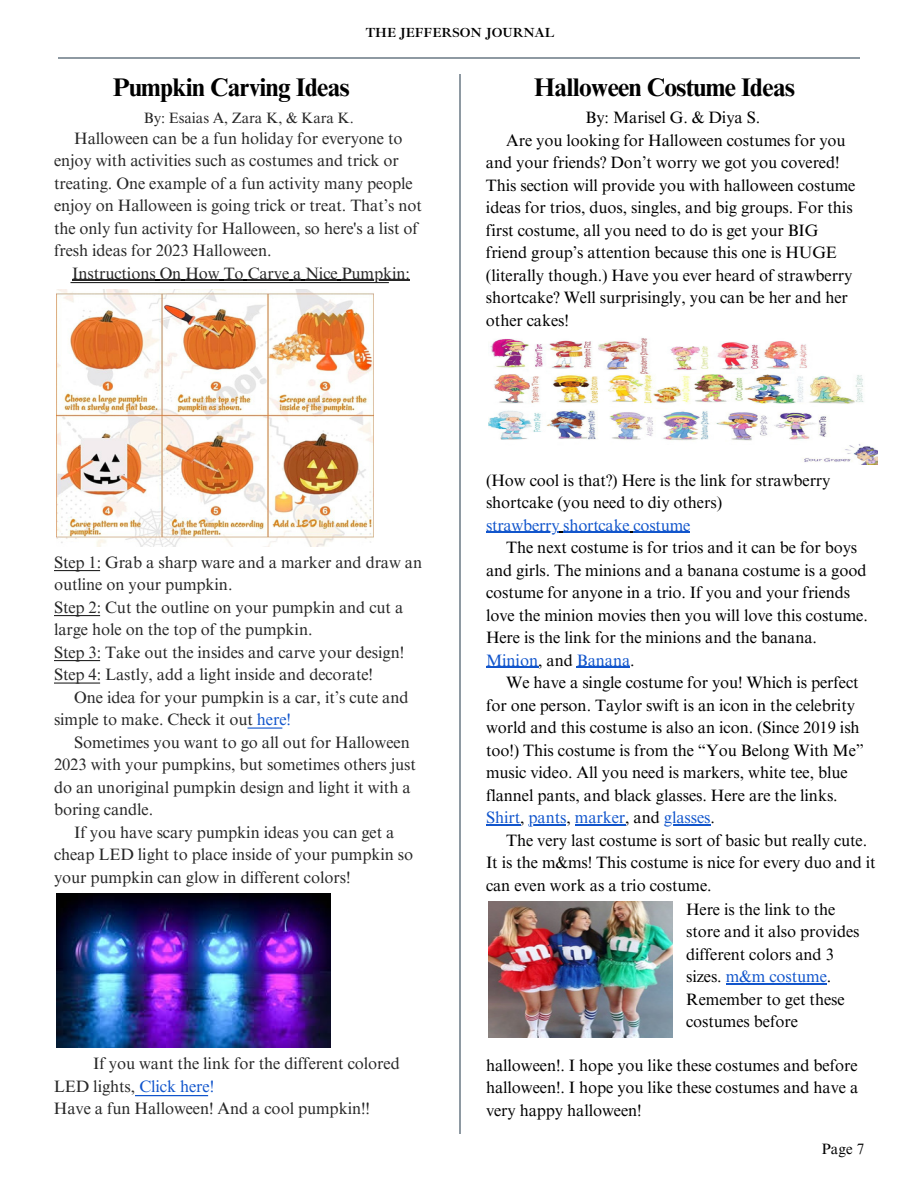
<style>
.page{position:relative;width:918px;height:1188px;background:#fff}
.page>*{position:absolute;margin:0;border:0;box-sizing:border-box;transform-origin:0 0}
.t1{font:700 25.5px "Times NRMT Pro";letter-spacing:-.025em;color:#000}
.t2{font:16.5px/22.5px "Times NRMT Pro";letter-spacing:-.005em;color:#000}
.t3{font:16.5px/22.5px "Times NRMT Pro";letter-spacing:-.005em;color:#272727}
.t4{font:16.5px "Times NRMT Pro";letter-spacing:-.015em;color:#15c}
.t5{font:15px "Times NRMT Pro";letter-spacing:-.005em;color:#272727}
.t6{font:15px "Times NRMT Pro";color:#000}
.t7{font:700 13.5px "Ibarra Real Nova";color:#000}
.s1{color:#15c}
.s2{color:#000}
</style>
<div class="page">
<hr style="left:54px;top:570px;width:46px;height:1px;background:#272727">
<hr style="left:54px;top:615px;width:46px;height:1px;background:#272727">
<hr style="left:54px;top:660px;width:46px;height:1px;background:#272727">
<hr style="left:54px;top:683px;width:46px;height:1px;background:#272727">
<hr style="left:135px;top:1095px;width:73px;height:1px;background:#15c">
<hr style="left:71px;top:282px;width:318px;height:1px;background:#272727">
<hr style="left:248px;top:728px;width:34px;height:1px;background:#15c">
<svg style="left:459px;top:74px;width:1px;height:1060px"></svg>
<hr style="left:486px;top:532px;width:73px;height:1px;background:#15c">
<hr style="left:563px;top:532px;width:67px;height:1px;background:#15c">
<hr style="left:633px;top:532px;width:57px;height:1px;background:#15c">
<hr style="left:486px;top:667px;width:52px;height:1px;background:#15c">
<hr style="left:577px;top:667px;width:53px;height:1px;background:#15c">
<hr style="left:486px;top:824px;width:34px;height:1px;background:#15c">
<hr style="left:529px;top:824px;width:37px;height:1px;background:#15c">
<hr style="left:575px;top:824px;width:50px;height:1px;background:#15c">
<hr style="left:664px;top:824px;width:47px;height:1px;background:#15c">
<svg style="left:58px;top:57px;width:802px;height:1px"></svg>
<hr style="left:726px;top:984px;width:39px;height:1px;background:#15c">
<hr style="left:769px;top:984px;width:58px;height:1px;background:#15c">
<img style="left:56px;top:289px;width:318px;height:258px">
<img style="left:56px;top:893px;width:275px;height:154px">
<img style="left:488px;top:338px;width:390px;height:127px">
<img style="left:488px;top:901px;width:185px;height:136px">
<hr style="left:72px;top:280px;width:84px;height:1px;background:#272727">
<svg style="left:156px;top:280px;width:29px;height:1px"></svg>
<hr style="left:185px;top:280px;width:35px;height:1px;background:#272727">
<svg style="left:220px;top:280px;width:28px;height:1px"></svg>
<hr style="left:248px;top:280px;width:41px;height:1px;background:#272727">
<svg style="left:289px;top:280px;width:16px;height:1px"></svg>
<hr style="left:305px;top:280px;width:33px;height:1px;background:#272727">
<hr style="left:342px;top:280px;width:68px;height:1px;background:#272727">
<p class="t7" style="left:366px;top:24px;width:190px">THE JEFFERSON JOURNAL</p>
<p class="t1" style="left:113px;top:78px;width:239px">Pumpkin Carving Ideas</p>
<p class="t1" style="left:534px;top:78px;width:262px">Halloween Costume Ideas</p>
<p class="t5" style="left:144px;top:112px;width:212px">By: Esaias A, Zara K, &amp; Kara K.</p>
<p class="t2" style="left:586px;top:108px;width:176px">By: Marisel G. &amp; Diya S.</p>
<p class="t2" style="left:506px;top:131px;width:341px">Are you looking for Halloween costumes for you</p>
<p class="t2" style="left:486px;top:153px;width:371px">and your friends? Don’t worry we got you covered!<br>This section will provide you with halloween costume ideas for trios, duos, singles, and big groups. For this first costume, all you need to do is get your BIG friend group’s attention because this one is HUGE (literally though.) Have you ever heard of strawberry shortcake? Well surprisingly, you can be her and her other cakes!</p>
<p class="t3" style="left:74px;top:129px;width:330px">Halloween can be a fun holiday for everyone to</p>
<p class="t3" style="left:54px;top:151px;width:370px">enjoy with activities such as costumes and trick or treating. One example of a fun activity many people enjoy on Halloween is going trick or treat. That’s not the only fun activity for Halloween, so here's a list of fresh ideas for 2023 Halloween.</p>
<p class="t3" style="left:72px;top:264px;width:339px">Instructions On How To Carve a Nice Pumpkin:</p>
<p class="t3" style="left:54px;top:553px;width:370px">Step 1: Grab a sharp ware and a marker and draw an outline on your pumpkin.</p>
<p class="t3" style="left:54px;top:598px;width:351px">Step 2: Cut the outline on your pumpkin and cut a large hole on the top of the pumpkin.</p>
<p class="t3" style="left:54px;top:643px;width:352px">Step 3: Take out the insides and carve your design!</p>
<p class="t3" style="left:54px;top:665px;width:321px">Step 4: Lastly, add a light inside and decorate!</p>
<p class="t3" style="left:74px;top:688px;width:336px">One idea for your pumpkin is a car, it’s cute and</p>
<p class="t3" style="left:54px;top:710px;width:238px">simple to make. Check it out <span class="s1">here!</span></p>
<p class="t3" style="left:74px;top:733px;width:337px">Sometimes you want to go all out for Halloween</p>
<p class="t3" style="left:54px;top:755px;width:363px">2023 with your pumpkins, but sometimes others just do an unoriginal pumpkin design and light it with a boring candle.</p>
<p class="t3" style="left:74px;top:823px;width:322px">If you have scary pumpkin ideas you can get a</p>
<p class="t3" style="left:54px;top:845px;width:361px">cheap LED light to place inside of your pumpkin so your pumpkin can glow in different colors!</p>
<p class="t3" style="left:93px;top:1055px;width:308px">If you want the link for the different colored</p>
<p class="t3" style="left:54px;top:1077px;width:162px">LED lights, <span class="s1">Click here!</span></p>
<p class="t3" style="left:54px;top:1100px;width:318px">Have a fun Halloween! And a cool pumpkin!!</p>
<p class="t2" style="left:486px;top:471px;width:346px">(How cool is that?) Here is the link for strawberry shortcake (you need to diy others)</p>
<p class="t4" style="left:486px;top:519px;width:206px">strawberry shortcake costume</p>
<p class="t2" style="left:506px;top:538px;width:353px">The next costume is for trios and it can be for boys</p>
<p class="t2" style="left:486px;top:561px;width:383px">and girls. The minions and a banana costume is a good costume for anyone in a trio. If you and your friends love the minion movies then you will love this costume.<br>Here is the link for the minions and the banana.<br><span class="s1">Minion</span>, and <span class="s1">Banana</span>.</p>
<p class="t2" style="left:506px;top:673px;width:354px">We have a single costume for you! Which is perfect</p>
<p class="t2" style="left:486px;top:696px;width:380px">for one person. Taylor swift is an icon in the celebrity world and this costume is also an icon. (Since 2019 ish too!) This costume is from the “You Belong With Me” music video. All you need is markers, white tee, blue flannel pants, and black glasses. Here are the links.<br><span class="s1">Shirt</span>, <span class="s1">pants</span>, <span class="s1">marker</span>, and <span class="s1">glasses</span>.</p>
<p class="t2" style="left:506px;top:831px;width:363px">The very last costume is sort of basic but really cute.</p>
<p class="t2" style="left:486px;top:853px;width:391px">It is the m&amp;ms! This costume is nice for every duo and it</p>
<p class="t2" style="left:486px;top:876px;width:227px">can even work as a trio costume.</p>
<p class="t2" style="left:686px;top:900px;width:151px">Here is the link to the</p>
<p class="t2" style="left:686px;top:923px;width:175px">store and it also provides</p>
<p class="t2" style="left:686px;top:945px;width:149px">different colors and 3</p>
<p class="t4" style="left:686px;top:971px;width:147px"><span class="s2">sizes.</span> m&amp;m costume<span class="s2">.</span></p>
<p class="t2" style="left:686px;top:990px;width:160px">Remember to get these</p>
<p class="t2" style="left:686px;top:1013px;width:113px">costumes before</p>
<p class="t2" style="left:486px;top:1056px;width:374px;text-align:justify">halloween!. I hope you like these costumes and before halloween!. I hope you like these costumes and have a very happy halloween!</p>
<p class="t6" style="left:822px;top:1144px;width:44px">Page 7</p>
</div>
